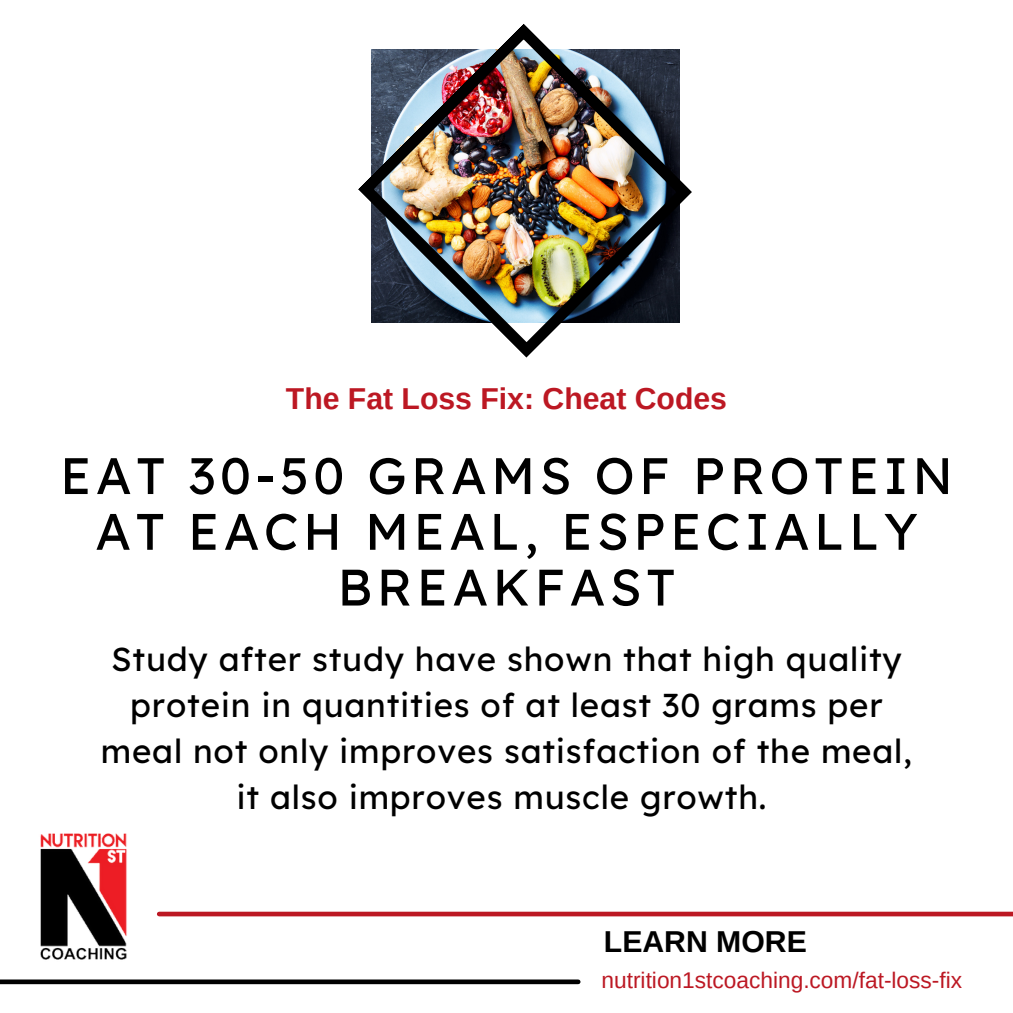
<style>
.page{position:relative;width:1013px;height:1013px;background:#fff}
.page>*{position:absolute;margin:0;border:0;box-sizing:border-box;transform-origin:0 0}
.t1{font:51.12px/55.8px "Lexend Deca";letter-spacing:.085em;color:#000;text-align:center}
.t2{font:33.12px/46px "Lexend Deca";letter-spacing:.025em;color:#000;text-align:center}
.t3{font:700 30.25px "Arimo";color:#bc1823}
.t4{font:700 30.25px "Arimo";color:#000}
.t5{font:22.75px "Arimo";color:#bc1823}
</style>
<div class="page">
<img style="left:40px;top:833px;width:87px;height:127px">
<div style="left:0;top:979px;width:578px;height:5px;background:#000"></div>
<img style="left:358px;top:24px;width:334px;height:334px">
<div style="left:159px;top:911px;width:853px;height:5px;background:#bc1823"></div>
<p class="t3" style="left:286px;top:381px;width:442px">The Fat Loss Fix: Cheat Codes</p>
<p class="t1" style="left:60px;top:447px;width:894px">EAT 30-50 GRAMS OF PROTEIN<br>AT EACH MEAL, ESPECIALLY<br>BREAKFAST</p>
<p class="t2" style="left:101px;top:635px;width:812px">Study after study have shown that high quality protein in quantities of at least 30 grams per meal not only improves satisfaction of the meal, it also improves muscle growth.</p>
<p class="t4" style="left:604px;top:924px;width:204px">LEARN MORE</p>
<p class="t5" style="left:601px;top:967px;width:362px">nutrition1stcoaching.com/fat-loss-fix</p>
</div>
